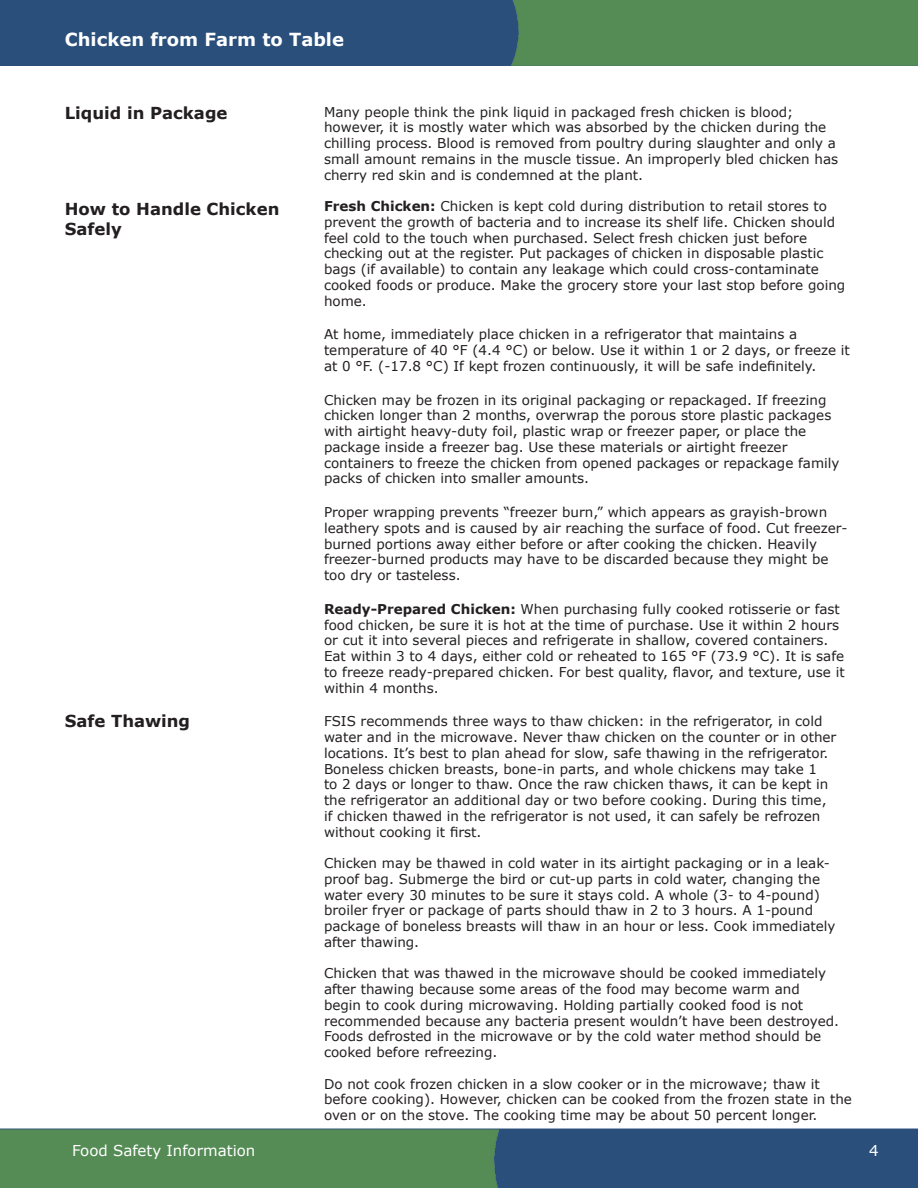
<style>
.page{position:relative;width:918px;height:1188px;background:#fff}
.page>*{position:absolute;margin:0;border:0;box-sizing:border-box;transform-origin:0 0}
.t1{font:700 18px "Verdana";color:#fff}
.t2{font:700 16.5px/19.5px "Verdana";color:#231f20}
.t3{font:15px "Verdana";color:#fff}
.t4{font:13.5px/15.8px "Verdana";color:#231f20}
.s1{font-weight:700}
</style>
<div class="page">
<div style="left:0;top:0;width:511px;height:66px;background:#2a4f7a"></div>
<div style="left:511px;top:0;width:407px;height:66px;background:#558c55"></div>
<div style="left:499px;top:1129px;width:419px;height:59px;background:#2a4f7a"></div>
<div style="left:0;top:1129px;width:499px;height:59px;background:#558c55"></div>
<p class="t1" style="left:65px;top:28px;width:281px">Chicken from Farm to Table</p>
<p class="t2" style="left:65px;top:103px;width:164px">Liquid in Package</p>
<p class="t2" style="left:65px;top:199px;width:216px">How to Handle Chicken<br>Safely</p>
<p class="t2" style="left:65px;top:711px;width:127px">Safe Thawing</p>
<p class="t4" style="left:324px;top:103px;width:516px">Many people think the pink liquid in packaged fresh chicken is blood; however, it is mostly water which was absorbed by the chicken during the chilling process. Blood is removed from poultry during slaughter and only a small amount remains in the muscle tissue. An improperly bled chicken has cherry red skin and is condemned at the plant.</p>
<p class="t4" style="left:324px;top:198px;width:523px"><span class="s1">Fresh Chicken:</span> Chicken is kept cold during distribution to retail stores to prevent the growth of bacteria and to increase its shelf life. Chicken should feel cold to the touch when purchased. Select fresh chicken just before checking out at the register. Put packages of chicken in disposable plastic bags (if available) to contain any leakage which could cross-contaminate cooked foods or produce. Make the grocery store your last stop before going home.</p>
<p class="t4" style="left:324px;top:326px;width:527px">At home, immediately place chicken in a refrigerator that maintains a temperature of 40 °F (4.4 °C) or below. Use it within 1 or 2 days, or freeze it at 0 °F. (-17.8 °C) If kept frozen continuously, it will be safe indefinitely.</p>
<p class="t4" style="left:324px;top:391px;width:517px">Chicken may be frozen in its original packaging or repackaged. If freezing chicken longer than 2 months, overwrap the porous store plastic packages with airtight heavy-duty foil, plastic wrap or freezer paper, or place the package inside a freezer bag. Use these materials or airtight freezer containers to freeze the chicken from opened packages or repackage family packs of chicken into smaller amounts.</p>
<p class="t4" style="left:324px;top:504px;width:525px">Proper wrapping prevents “freezer burn,” which appears as grayish-brown leathery spots and is caused by air reaching the surface of food. Cut freezer&shy;burned portions away either before or after cooking the chicken. Heavily freezer-burned products may have to be discarded because they might be too dry or tasteless.</p>
<p class="t4" style="left:324px;top:601px;width:522px"><span class="s1">Ready-Prepared Chicken:</span> When purchasing fully cooked rotisserie or fast food chicken, be sure it is hot at the time of purchase. Use it within 2 hours or cut it into several pieces and refrigerate in shallow, covered containers.<br>Eat within 3 to 4 days, either cold or reheated to 165 °F (73.9 °C). It is safe to freeze ready-prepared chicken. For best quality, flavor, and texture, use it within 4 months.</p>
<p class="t4" style="left:324px;top:713px;width:514px">FSIS recommends three ways to thaw chicken: in the refrigerator, in cold water and in the microwave. Never thaw chicken on the counter or in other locations. It’s best to plan ahead for slow, safe thawing in the refrigerator.<br>Boneless chicken breasts, bone-in parts, and whole chickens may take 1<br>to 2 days or longer to thaw. Once the raw chicken thaws, it can be kept in the refrigerator an additional day or two before cooking. During this time, if chicken thawed in the refrigerator is not used, it can safely be refrozen without cooking it first.</p>
<p class="t4" style="left:324px;top:855px;width:513px">Chicken may be thawed in cold water in its airtight packaging or in a leak&shy;proof bag. Submerge the bird or cut-up parts in cold water, changing the water every 30 minutes to be sure it stays cold. A whole (3- to 4-pound) broiler fryer or package of parts should thaw in 2 to 3 hours. A 1-pound package of boneless breasts will thaw in an hour or less. Cook immediately after thawing.</p>
<p class="t4" style="left:324px;top:965px;width:517px">Chicken that was thawed in the microwave should be cooked immediately after thawing because some areas of the food may become warm and begin to cook during microwaving. Holding partially cooked food is not recommended because any bacteria present wouldn’t have been destroyed.<br>Foods defrosted in the microwave or by the cold water method should be cooked before refreezing.</p>
<p class="t4" style="left:324px;top:1075px;width:530px">Do not cook frozen chicken in a slow cooker or in the microwave; thaw it before cooking). However, chicken can be cooked from the frozen state in the oven or on the stove. The cooking time may be about 50 percent longer.</p>
<p class="t3" style="left:72px;top:1141px;width:185px">Food Safety Information</p>
<p class="t3" style="left:869px;top:1141px;width:11px">4</p>
</div>
